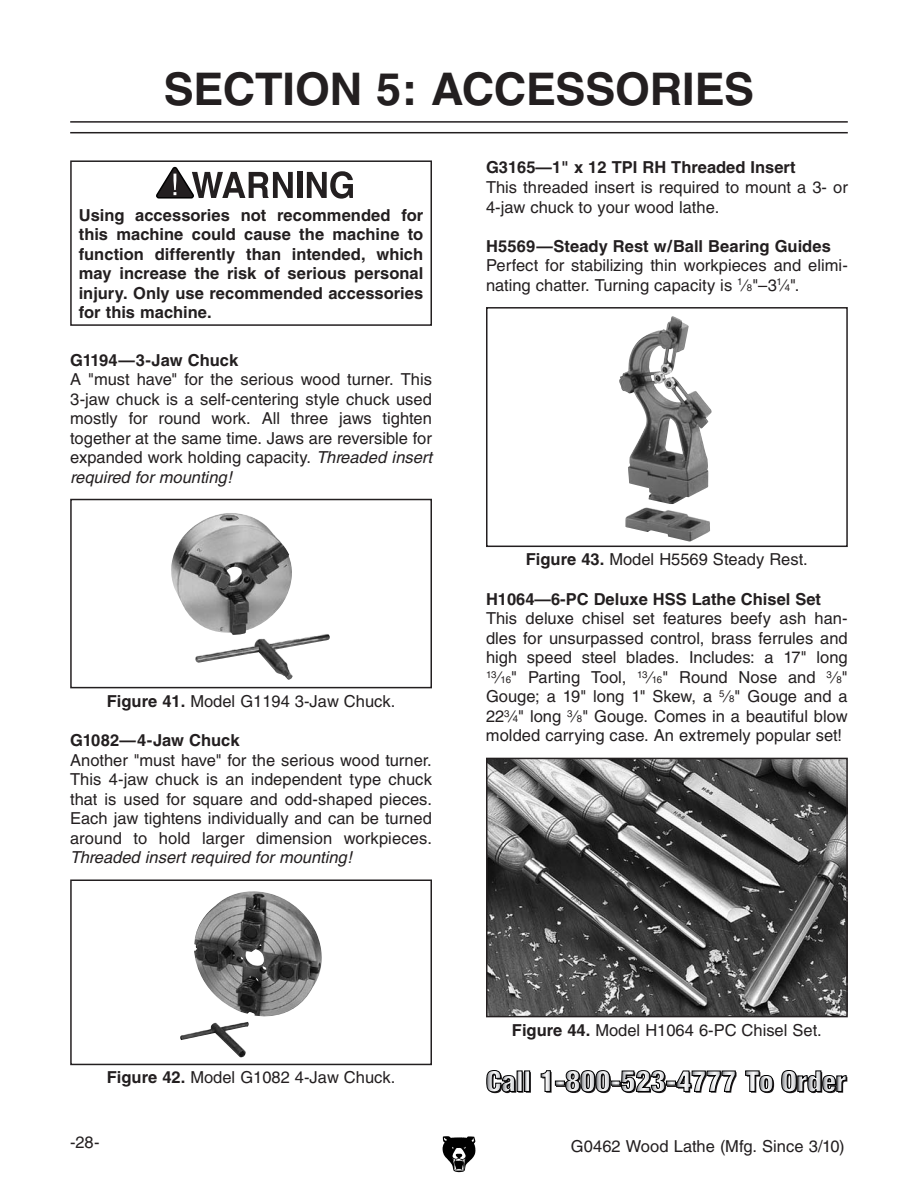
<style>
.page{position:relative;width:918px;height:1188px;background:#fff}
.page>*{position:absolute;margin:0;border:0;box-sizing:border-box;transform-origin:0 0}
.t1{font:700 45px "Helvetica";letter-spacing:-.005em;color:#231f20}
.t2{font:16.5px/19.5px "Helvetica";color:#231f20;text-align:justify}
.t3{font:700 16.5px/19.5px "Helvetica";color:#231f20;text-align:justify}
.t4{font:italic 16.5px "Helvetica";color:#231f20}
.s1{font-style:italic}
.s2{font-weight:700}
.s3{font-size:9.6px}
</style>
<div class="page">
<svg style="left:442px;top:1136px;width:34px;height:36px"></svg>
<img style="left:171px;top:513px;width:159px;height:167px">
<div style="left:70px;top:499px;width:362px;height:189px;border:2px solid #231f20"></div>
<img style="left:180px;top:891px;width:142px;height:167px">
<div style="left:70px;top:879px;width:362px;height:186px;border:2px solid #231f20"></div>
<img style="left:619px;top:316px;width:93px;height:188px">
<div style="left:486px;top:307px;width:362px;height:240px;border:2px solid #231f20"></div>
<hr style="left:70px;top:121px;width:778px;height:2px;background:#231f20">
<hr style="left:70px;top:132px;width:778px;height:1px;background:#231f20">
<img style="left:489px;top:761px;width:356px;height:253px">
<div style="left:486px;top:758px;width:362px;height:259px;border:2px solid #231f20"></div>
<svg style="left:540px;top:1070px;width:197px;height:23px"></svg>
<svg style="left:526px;top:1072px;width:5px;height:21px"></svg>
<svg style="left:486px;top:1070px;width:30px;height:23px"></svg>
<div style="left:517px;top:1071px;width:5px;height:20px;background:#edeeef"></div>
<div style="left:517px;top:1071px;width:6px;height:21px;border:1px solid #000001"></div>
<svg style="left:526px;top:1073px;width:2px;height:17px"></svg>
<div style="left:524px;top:1071px;width:6px;height:21px;border:1px solid #000001"></div>
<svg style="left:745px;top:1070px;width:29px;height:23px"></svg>
<svg style="left:781px;top:1070px;width:66px;height:23px"></svg>
<svg style="left:156px;top:166px;width:137px;height:33px"></svg>
<div style="left:297px;top:172px;width:5px;height:26px;background:#231f20"></div>
<svg style="left:307px;top:171px;width:46px;height:28px"></svg>
<div style="left:70px;top:160px;width:362px;height:166px;border:2px solid #231f20"></div>
<h1 class="t1" style="left:164px;top:62px;width:592px">SECTION 5: ACCESSORIES</h1>
<p class="t3" style="left:79px;top:205px;width:346px">Using accessories not recommended for this machine could cause the machine to function differently than intended, which may increase the risk of serious personal injury. Only use recommended accessories for this machine.</p>
<p class="t3" style="left:70px;top:350px;width:169px">G1194—3-Jaw Chuck</p>
<p class="t2" style="left:70px;top:369px;width:363px">A "must have" for the serious wood turner. This 3-jaw chuck is a self-centering style chuck used mostly for round work. All three jaws tighten together at the same time. Jaws are reversible for expanded work holding capacity. <span class="s1">Threaded insert required for mounting!</span></p>
<p class="t2" style="left:107px;top:691px;width:290px"><span class="s2">Figure 41.</span> Model G1194 3-Jaw Chuck.</p>
<p class="t3" style="left:70px;top:730px;width:171px">G1082—4-Jaw Chuck</p>
<p class="t2" style="left:70px;top:750px;width:363px">Another "must have" for the serious wood turner.<br>This 4-jaw chuck is an independent type chuck that is used for square and odd-shaped pieces.<br>Each jaw tightens individually and can be turned around to hold larger dimension workpieces.</p>
<p class="t4" style="left:70px;top:848px;width:284px">Threaded insert required for mounting!</p>
<p class="t3" style="left:486px;top:157px;width:311px">G3165—1" x 12 TPI RH Threaded Insert</p>
<p class="t2" style="left:486px;top:177px;width:363px">This threaded insert is required to mount a 3- or<br>4-jaw chuck to your wood lathe.</p>
<p class="t3" style="left:486px;top:236px;width:346px">H5569—Steady Rest w/Ball Bearing Guides</p>
<p class="t2" style="left:486px;top:256px;width:363px">Perfect for stabilizing thin workpieces and elimi&shy;nating chatter. Turning capacity is <sup>1</sup>⁄<span class="s3">8</span>"–3<sup>1</sup>⁄<span class="s3">4</span>".</p>
<p class="t2" style="left:526px;top:550px;width:284px"><span class="s2">Figure 43.</span> Model H5569 Steady Rest.</p>
<p class="t3" style="left:486px;top:589px;width:337px">H1064—6-PC Deluxe HSS Lathe Chisel Set</p>
<p class="t2" style="left:486px;top:609px;width:363px">This deluxe chisel set features beefy ash han&shy;dles for unsurpassed control, brass ferrules and high speed steel blades. I ncludes: a 17" long <sup>13</sup>⁄<span class="s3">16</span>" Parting Tool, <sup>13</sup>⁄<span class="s3">16</span>" Round Nose and <sup>3</sup>⁄<span class="s3">8</span>" Gouge; a 19" long 1" Skew, a <sup>5</sup>⁄<span class="s3">8</span>" Gouge and a 22<sup>3</sup>⁄<span class="s3">4</span>" long <sup>3</sup>⁄<span class="s3">8</span>" Gouge. Comes in a beautiful blow molded carrying case. An extremely popular set!</p>
<p class="t2" style="left:107px;top:1068px;width:290px"><span class="s2">Figure 42.</span> Model G1082 4-Jaw Chuck.</p>
<p class="t2" style="left:512px;top:1020px;width:311px"><span class="s2">Figure 44.</span> Model H1064 6-PC Chisel Set.</p>
<p class="t2" style="left:70px;top:1133px;width:31px">-28-</p>
<p class="t2" style="left:571px;top:1136px;width:275px">G0462 Wood Lathe (Mfg. Since 3/10)</p>
</div>
